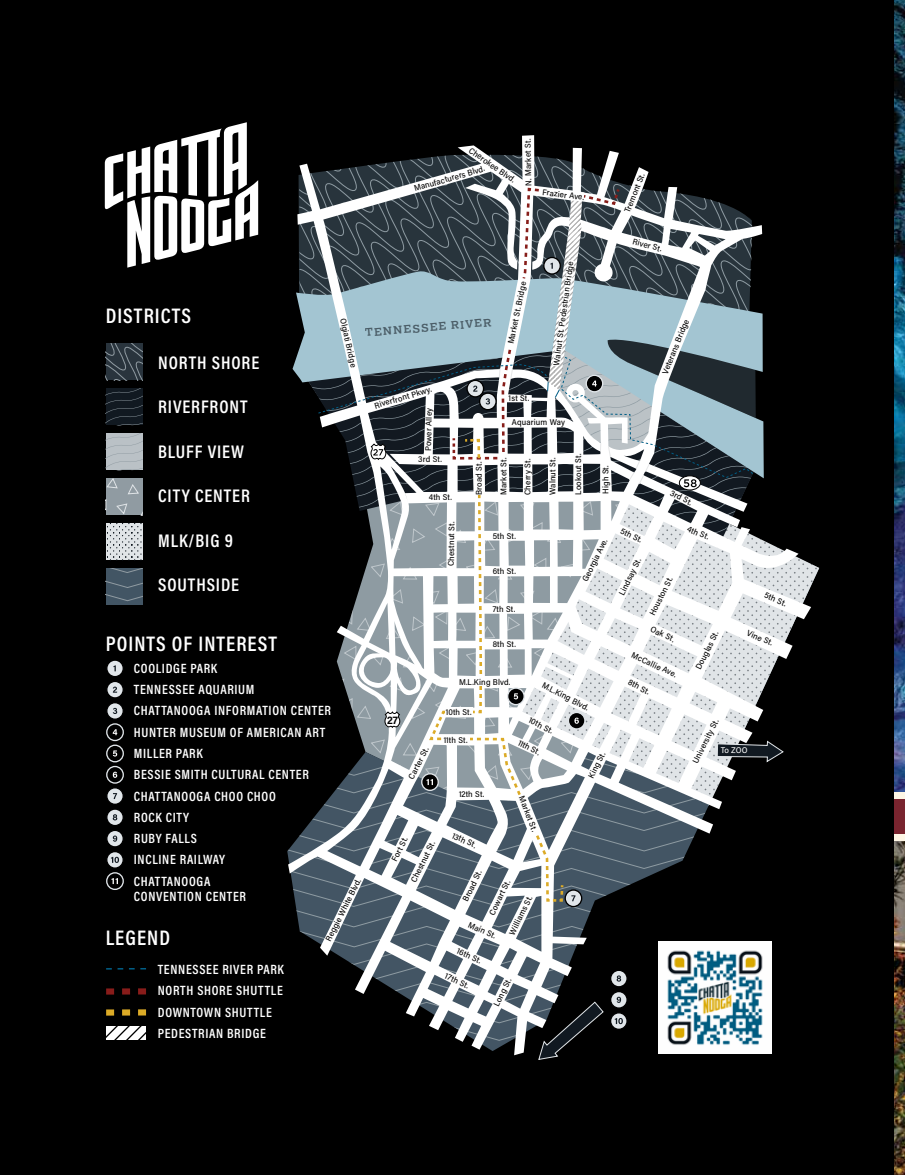
<style>
.page{position:relative;width:905px;height:1175px;background:#fff}
.page>*{position:absolute;margin:0;border:0;box-sizing:border-box;transform-origin:0 0}
.t1{font:600 21.15px "Acumin Pro Cond";letter-spacing:.05em;color:#fff}
.t2{font:600 18.45px "Acumin Pro Cond";letter-spacing:.05em;color:#fff}
.t3{font:600 13.5px/21.3px "Acumin Pro Cond";letter-spacing:.05em;color:#fff}
.t4{font:500 11.1px "Pragmatica Slab";color:#111921}
.t5{font:700 11.1px "Acumin Pro Semi Cond";color:#000}
.t6{font:500 8.4px "Acumin Pro Semi Cond";letter-spacing:.02em;color:#000}
.t7{font:500 8.4px "Acumin Pro Semi Cond";color:#fff}
</style>
<div class="page">
<div style="left:0;top:0;width:895px;height:1174px;background:#000"></div>
<div style="left:894px;top:799px;width:10px;height:35px;background:#79242f"></div>
<img style="left:894px;top:0;width:10px;height:792px">
<img style="left:894px;top:841px;width:10px;height:333px">
<svg style="left:458px;top:135px;width:353px;height:524px"></svg>
<div style="left:106px;top:523px;width:36px;height:37px;background:#e0e4e7"></div>
<svg style="left:107px;top:523px;width:35px;height:37px"></svg>
<svg style="left:106px;top:388px;width:36px;height:37px"></svg>
<svg style="left:106px;top:433px;width:36px;height:37px"></svg>
<svg style="left:106px;top:568px;width:36px;height:37px"></svg>
<svg style="left:106px;top:343px;width:36px;height:37px"></svg>
<svg style="left:106px;top:478px;width:36px;height:37px"></svg>
<svg style="left:106px;top:988px;width:40px;height:6px"></svg>
<svg style="left:106px;top:968px;width:40px;height:1px"></svg>
<svg style="left:106px;top:1009px;width:40px;height:6px"></svg>
<svg style="left:106px;top:1026px;width:40px;height:14px"></svg>
<svg style="left:105px;top:122px;width:153px;height:146px"></svg>
<svg style="left:107px;top:830px;width:16px;height:17px"></svg>
<div style="left:106px;top:829px;width:18px;height:18px;border:1px solid #000;border-radius:50%"></div>
<svg style="left:113px;top:835px;width:4px;height:6px"></svg>
<svg style="left:107px;top:809px;width:16px;height:16px"></svg>
<div style="left:106px;top:808px;width:18px;height:18px;border:1px solid #000;border-radius:50%"></div>
<svg style="left:113px;top:814px;width:4px;height:6px"></svg>
<svg style="left:107px;top:787px;width:16px;height:17px"></svg>
<div style="left:106px;top:787px;width:18px;height:18px;border:1px solid #000;border-radius:50%"></div>
<svg style="left:113px;top:793px;width:4px;height:6px"></svg>
<svg style="left:107px;top:766px;width:16px;height:17px"></svg>
<div style="left:106px;top:766px;width:18px;height:17px;border:1px solid #e1e6ea;border-radius:50%"></div>
<svg style="left:113px;top:771px;width:4px;height:7px"></svg>
<svg style="left:107px;top:745px;width:16px;height:16px"></svg>
<div style="left:106px;top:744px;width:18px;height:18px;border:1px solid #e1e6ea;border-radius:50%"></div>
<svg style="left:113px;top:750px;width:4px;height:6px"></svg>
<svg style="left:107px;top:724px;width:16px;height:16px"></svg>
<div style="left:106px;top:723px;width:18px;height:18px;border:1px solid #e1e6ea;border-radius:50%"></div>
<svg style="left:113px;top:729px;width:4px;height:6px"></svg>
<svg style="left:107px;top:702px;width:16px;height:17px"></svg>
<div style="left:106px;top:702px;width:18px;height:18px;border:1px solid #000;border-radius:50%"></div>
<svg style="left:113px;top:708px;width:4px;height:6px"></svg>
<svg style="left:107px;top:681px;width:16px;height:17px"></svg>
<div style="left:106px;top:680px;width:18px;height:18px;border:1px solid #000;border-radius:50%"></div>
<svg style="left:113px;top:686px;width:4px;height:6px"></svg>
<svg style="left:107px;top:660px;width:16px;height:16px"></svg>
<div style="left:106px;top:659px;width:18px;height:18px;border:1px solid #000;border-radius:50%"></div>
<svg style="left:113px;top:665px;width:3px;height:6px"></svg>
<svg style="left:107px;top:851px;width:16px;height:17px"></svg>
<div style="left:106px;top:851px;width:18px;height:17px;border:1px solid #000;border-radius:50%"></div>
<svg style="left:111px;top:856px;width:8px;height:7px"></svg>
<svg style="left:107px;top:872px;width:16px;height:17px"></svg>
<div style="left:106px;top:872px;width:18px;height:18px;border:1px solid #e1e6ea;border-radius:50%"></div>
<svg style="left:111px;top:878px;width:7px;height:6px"></svg>
<svg style="left:287px;top:155px;width:497px;height:905px"></svg>
<img style="left:658px;top:941px;width:113px;height:112px">
<p class="t6" style="left:473px;top:144px;width:56px;rotate:35deg">Cherokee Blvd.</p>
<p class="t6" style="left:412px;top:183px;width:75px;rotate:-16deg">Manufacturers Blvd.</p>
<p class="t6" style="left:522px;top:186px;width:48px;rotate:-91deg">N . Market St.</p>
<p class="t6" style="left:543px;top:186px;width:43px;rotate:7deg">Frazier Ave.</p>
<p class="t6" style="left:621px;top:210px;width:43px;rotate:-68deg">Trem ont St.</p>
<p class="t6" style="left:634px;top:235px;width:32px;rotate:15deg">River St.</p>
<p class="t6" style="left:550px;top:364px;width:107px;rotate:-82deg">W alnut St. Pedestrian Bridge</p>
<p class="t6" style="left:504px;top:342px;width:65px;rotate:-78deg">Market St. Bridge</p>
<h1 class="t1" style="left:106px;top:302px;width:87px">DISTRICTS</h1>
<p class="t6" style="left:348px;top:317px;width:52px;rotate:77deg">O lgiati Bridge</p>
<h3 class="t4" style="left:365px;top:326px;width:128px;rotate:-5deg">TENNESSEE RIVER</h3>
<p class="t6" style="left:659px;top:371px;width:60px;rotate:-68deg">Veterans Bridge</p>
<h2 class="t2" style="left:158px;top:350px;width:103px">NORTH SHORE</h2>
<h2 class="t2" style="left:158px;top:395px;width:91px">RIVERFRONT</h2>
<h2 class="t2" style="left:158px;top:439px;width:88px">BLUFF VIEW</h2>
<h2 class="t2" style="left:158px;top:484px;width:93px">CITY CENTER</h2>
<h2 class="t2" style="left:158px;top:528px;width:76px">MLK/BIG 9</h2>
<h2 class="t2" style="left:158px;top:573px;width:82px">SOUTHSIDE</h2>
<p class="t6" style="left:373px;top:400px;width:60px;rotate:-16deg">Riverfront Pkw y.</p>
<p class="t6" style="left:508px;top:392px;width:22px">1st St.</p>
<p class="t6" style="left:512px;top:416px;width:55px">Aquarium Way</p>
<p class="t6" style="left:422px;top:451px;width:45px;rotate:-89deg">Pow er Alley</p>
<p class="t6" style="left:473px;top:495px;width:35px;rotate:-90deg">Broad St.</p>
<p class="t6" style="left:497px;top:495px;width:39px;rotate:-90deg">Market St.</p>
<p class="t6" style="left:522px;top:495px;width:38px;rotate:-90deg">Cherry St.</p>
<p class="t6" style="left:546px;top:495px;width:39px;rotate:-90deg">Walnut St.</p>
<p class="t6" style="left:572px;top:495px;width:43px;rotate:-90deg">Lookout St.</p>
<p class="t6" style="left:418px;top:454px;width:25px">3rd St.</p>
<p class="t6" style="left:599px;top:494px;width:30px;rotate:-90deg">High St.</p>
<p class="t6" style="left:673px;top:487px;width:25px;rotate:27deg">3rd St.</p>
<p class="t6" style="left:689px;top:522px;width:25px;rotate:23deg">4th St.</p>
<p class="t6" style="left:429px;top:491px;width:25px">4th St.</p>
<p class="t6" style="left:445px;top:566px;width:46px;rotate:-89deg">Chestnut St.</p>
<p class="t6" style="left:623px;top:525px;width:25px;rotate:26deg">5th St.</p>
<p class="t6" style="left:492px;top:530px;width:25px">5th St.</p>
<p class="t6" style="left:492px;top:565px;width:25px">6th St.</p>
<p class="t6" style="left:492px;top:603px;width:24px">7th St.</p>
<p class="t6" style="left:492px;top:638px;width:25px">8th St.</p>
<p class="t6" style="left:579px;top:578px;width:48px;rotate:-64deg">Georgia Ave.</p>
<p class="t6" style="left:616px;top:592px;width:42px;rotate:-64deg">Lindsay St.</p>
<p class="t6" style="left:646px;top:612px;width:44px;rotate:-64deg">Houston St.</p>
<p class="t6" style="left:767px;top:589px;width:25px;rotate:23deg">5th St.</p>
<p class="t6" style="left:749px;top:627px;width:29px;rotate:23deg">Vine St.</p>
<p class="t6" style="left:653px;top:623px;width:27px;rotate:26deg">Oak St.</p>
<p class="t6" style="left:692px;top:666px;width:43px;rotate:-64deg">Douglas St.</p>
<h1 class="t1" style="left:106px;top:630px;width:173px">POINTS OF INTEREST</h1>
<p class="t6" style="left:634px;top:649px;width:51px;rotate:25deg">McCallie Ave.</p>
<h3 class="t3" style="left:134px;top:657px;width:199px">COOLIDGE PARK<br>TENNESSEE AQUARIUM<br>CHATTANOOGA INFORMATION CENTER<br>HUNTER MUSEUM OF AMERICAN ART<br>MILLER PARK<br>BESSIE SMITH CULTURAL CENTER<br>CHATTANOOGA CHOO CHOO<br>ROCK CITY<br>RUBY FALLS<br>INCLINE RAILWAY<br>CHATTANOOGA</h3>
<h3 class="t3" style="left:134px;top:885px;width:114px">CONVENTION CENTER</h3>
<p class="t6" style="left:459px;top:676px;width:53px">M.L.King Blvd.</p>
<p class="t6" style="left:545px;top:679px;width:53px;rotate:27deg">M.L.King Blvd.</p>
<p class="t6" style="left:631px;top:676px;width:25px;rotate:27deg">8th St.</p>
<p class="t6" style="left:532px;top:714px;width:27px;rotate:27deg">10th St.</p>
<p class="t6" style="left:521px;top:736px;width:25px;rotate:27deg">11th St.</p>
<p class="t6" style="left:446px;top:706px;width:27px">10th St.</p>
<p class="t6" style="left:444px;top:734px;width:25px">11th St.</p>
<h3 class="t5" style="left:387px;top:712px;width:12px">27</h3>
<p class="t6" style="left:689px;top:760px;width:50px;rotate:-64deg">University St.</p>
<p class="t7" style="left:721px;top:744px;width:27px;rotate:1deg">To ZO O</p>
<p class="t6" style="left:405px;top:776px;width:36px;rotate:-63deg">Carter St.</p>
<p class="t6" style="left:585px;top:775px;width:30px;rotate:-64deg">King St.</p>
<p class="t6" style="left:459px;top:788px;width:27px">12th St.</p>
<p class="t6" style="left:455px;top:829px;width:27px;rotate:24deg">13th St.</p>
<p class="t6" style="left:527px;top:794px;width:39px;rotate:69deg">Market St.</p>
<p class="t6" style="left:389px;top:858px;width:28px;rotate:-64deg">Fort St.</p>
<p class="t6" style="left:408px;top:879px;width:46px;rotate:-64deg">Chestnut St.</p>
<p class="t6" style="left:323px;top:938px;width:70px;rotate:-64deg">Reggie W hite Blvd.</p>
<p class="t6" style="left:459px;top:898px;width:35px;rotate:-64deg">Broad St.</p>
<p class="t6" style="left:486px;top:912px;width:40px;rotate:-64deg">Cow art St.</p>
<p class="t6" style="left:506px;top:931px;width:44px;rotate:-64deg">W illiam s St.</p>
<p class="t6" style="left:471px;top:918px;width:31px;rotate:24deg">Main St.</p>
<p class="t6" style="left:459px;top:945px;width:28px;rotate:24deg">16th St.</p>
<p class="t6" style="left:448px;top:970px;width:27px;rotate:24deg">17th St.</p>
<h1 class="t1" style="left:106px;top:923px;width:66px">LEGEND</h1>
<h3 class="t3" style="left:158px;top:958px;width:128px">TENNESSEE RIVER PARK<br>NORTH SHORE SHUTTLE<br>DOWNTOWN SHUTTLE<br>PEDESTRIAN BRIDGE</h3>
<p class="t6" style="left:490px;top:1002px;width:32px;rotate:-64deg">Long St.</p>
</div>
